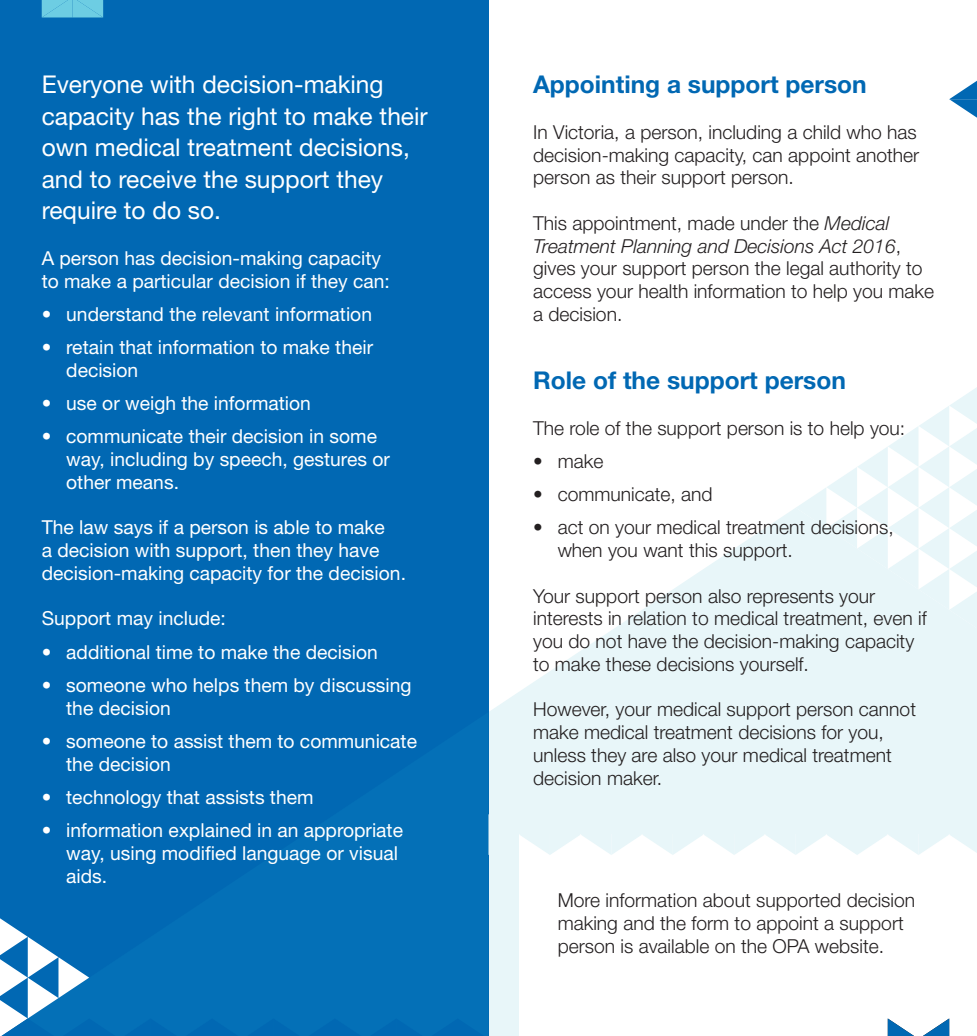
<style>
.page{position:relative;width:977px;height:1036px;background:#fff}
.page>*{position:absolute;margin:0;border:0;box-sizing:border-box;transform-origin:0 0}
.Intro_Copy_Reversed{font:24.5px/31.5px "Helvetica Neue LT Std";color:#fff}
.Header_2{font:700 24.5px "Helvetica Neue LT Std";color:#0168b3}
.Body_Copy_Regular{font:300 19.25px/22.8px "Helvetica Neue LT Std";color:#231f20}
.Body_Copy_Regular-2{font:19.25px/22.8px "Helvetica Neue LT Std";color:#fff}
.s1{font-style:italic}
</style>
<div class="page">
<svg style="left:488px;top:508px;width:488px;height:528px;fill:#e8f6f9"></svg>
<svg style="left:795px;top:388px;width:181px;height:242px"></svg>
<div style="left:0;top:0;width:488px;height:1036px;background:#0168b3"></div>
<svg style="left:949px;top:81px;width:27px;height:36px"></svg>
<div style="left:519px;top:835px;width:457px;height:201px;background:#fff"></div>
<svg style="left:488px;top:814px;width:488px;height:41px"></svg>
<svg style="left:42px;top:0;width:61px;height:17px"></svg>
<svg style="left:887px;top:1018px;width:62px;height:18px"></svg>
<svg style="left:0;top:916px;width:489px;height:120px"></svg>
<p class="Intro_Copy_Reversed" style="left:42px;top:69px;width:387px">Everyone with decision-making capacity has the right to make their own medical treatment decisions, and to receive the support they require to do so.</p>
<p class="Body_Copy_Regular-2" style="left:42px;top:246px;width:350px">A person has decision-making capacity to make a particular decision if they can:</p>
<p class="Body_Copy_Regular-2" style="left:42px;top:302px;width:332px">• understand the relevant information</p>
<p class="Body_Copy_Regular-2" style="left:66px;top:336px;width:308px;text-indent:-25px">• retain that information to make their decision</p>
<p class="Body_Copy_Regular-2" style="left:42px;top:392px;width:271px">• use or weigh the information</p>
<p class="Body_Copy_Regular-2" style="left:66px;top:425px;width:325px;text-indent:-25px">• communicate their decision in some way, including by speech, gestures or other means.</p>
<p class="Body_Copy_Regular-2" style="left:42px;top:516px;width:366px">The law says if a person is able to make<br>a decision with support, then they have decision-making capacity for the decision.</p>
<p class="Body_Copy_Regular-2" style="left:42px;top:607px;width:186px">Support may include:</p>
<p class="Body_Copy_Regular-2" style="left:42px;top:640px;width:337px">• additional time to make the decision</p>
<p class="Body_Copy_Regular-2" style="left:42px;top:673px;width:371px">• someone who helps them by discussing</p>
<p class="Body_Copy_Regular-2" style="left:66px;top:696px;width:106px">the decision</p>
<p class="Body_Copy_Regular-2" style="left:66px;top:729px;width:352px;text-indent:-25px">• someone to assist them to communicate the decision</p>
<p class="Body_Copy_Regular-2" style="left:42px;top:785px;width:273px">• technology that assists them</p>
<p class="Body_Copy_Regular-2" style="left:66px;top:819px;width:338px;text-indent:-25px">• information explained in an appropriate way, using modified language or visual aids.</p>
<p class="Header_2" style="left:533px;top:69px;width:335px">Appointing a support person</p>
<p class="Body_Copy_Regular" style="left:533px;top:120px;width:387px">In Victoria, a person, including a child who has decision-making capacity, can appoint another person as their support person.</p>
<p class="Body_Copy_Regular" style="left:533px;top:211px;width:402px">This appointment, made under the <span class="s1">Medical Treatment Planning and Decisions Act 2016</span>, gives your support person the legal authority to access your health information to help you make a decision.</p>
<p class="Header_2" style="left:533px;top:365px;width:314px">Role of the support person</p>
<p class="Body_Copy_Regular" style="left:533px;top:416px;width:373px">The role of the support person is to help you:</p>
<p class="Body_Copy_Regular" style="left:533px;top:449px;width:72px">• make</p>
<p class="Body_Copy_Regular" style="left:533px;top:482px;width:181px">• communicate, and</p>
<p class="Body_Copy_Regular" style="left:557px;top:516px;width:337px;text-indent:-25px">• act on your medical treatment decisions, when you want this support.</p>
<p class="Body_Copy_Regular" style="left:533px;top:584px;width:395px">Your support person also represents your interests in relation to medical treatment, even if you do not have the decision-making capacity to make these decisions yourself.</p>
<p class="Body_Copy_Regular" style="left:533px;top:698px;width:384px">However, your medical support person cannot make medical treatment decisions for you, unless they are also your medical treatment decision maker.</p>
<p class="Body_Copy_Regular" style="left:557px;top:888px;width:359px">More information about supported decision making and the form to appoint a support person is available on the OPA website.</p>
</div>
